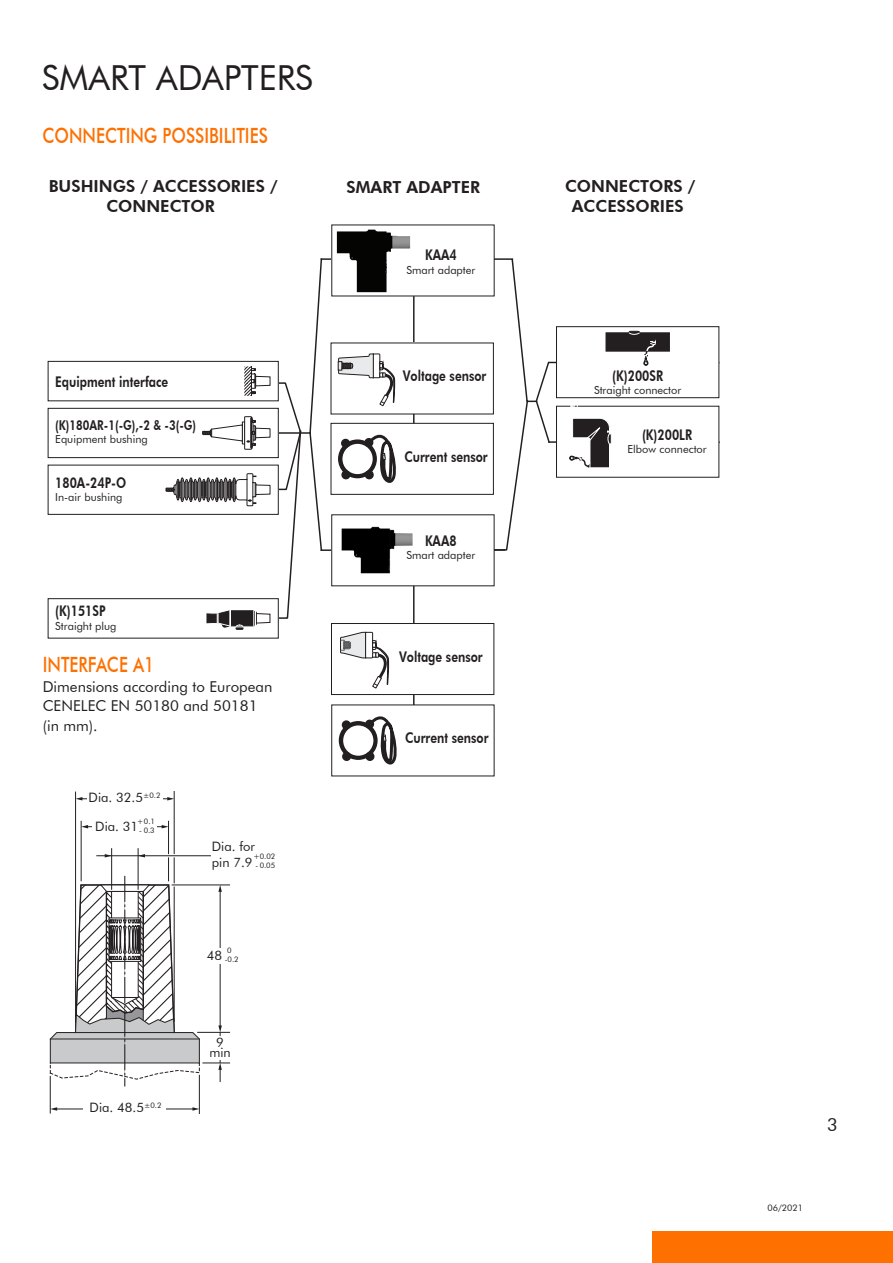
<style>
.page{position:relative;width:893px;height:1263px;background:#fff}
.page>*{position:absolute;margin:0;border:0;box-sizing:border-box;transform-origin:0 0}
.t1{font:34.5px "Futura ABT";color:#231f20}
.t2{font:500 21px "Futura BT";color:#fe7000;scale:.8 1}
.t3{font:18px "Futura ABT";color:#231f20}
.t4{font:800 16.65px/20px "Futura ABT";color:#231f20;text-align:center}
.t5{font:15px/19.5px "Futura ABT";color:#231f20}
.t6{font:800 14.7px "Futura ABT";color:#231f20;scale:.8 1}
.t7{font:800 13.5px "Futura ABT";color:#231f20;scale:.8 1}
.t8{font:13.05px/15.6px "Futura ABT";color:#231f20}
.t9{font:11.1px "Futura ABT";color:#231f20}
.t10{font:9px "Futura ABT";color:#231f20}
.t11{font:7.65px/9.1px "Futura ABT";color:#231f20}
</style>
<div class="page">
<div style="left:653px;top:1231px;width:240px;height:32px;background:#fe7000"></div>
<hr style="left:321px;top:258px;width:191px;height:2px;background:#231f20">
<div style="left:332px;top:225px;width:162px;height:71px;background:#fff"></div>
<hr style="left:321px;top:549px;width:183px;height:2px;background:#231f20">
<hr style="left:549px;top:362px;width:170px;height:1px;background:#231f20">
<hr style="left:549px;top:441px;width:170px;height:2px;background:#231f20">
<div style="left:556px;top:327px;width:163px;height:71px;background:#fff"></div>
<div style="left:556px;top:326px;width:163px;height:72px;border:1px solid #231f20"></div>
<div style="left:556px;top:406px;width:163px;height:71px;background:#fff"></div>
<div style="left:556px;top:406px;width:163px;height:72px;border:1px solid #231f20"></div>
<div style="left:332px;top:515px;width:162px;height:71px;background:#fff"></div>
<hr style="left:275px;top:432px;width:35px;height:2px;background:#231f20">
<div style="left:48px;top:408px;width:231px;height:50px;border:1px solid #231f20"></div>
<div style="left:48px;top:361px;width:231px;height:40px;border:1px solid #231f20"></div>
<div style="left:48px;top:465px;width:231px;height:50px;border:1px solid #231f20"></div>
<div style="left:331px;top:423px;width:163px;height:72px;border:1px solid #231f20"></div>
<hr style="left:413px;top:296px;width:2px;height:127px;background:#231f20">
<div style="left:331px;top:343px;width:162px;height:71px;background:#fff"></div>
<hr style="left:413px;top:586px;width:2px;height:119px;background:#231f20">
<div style="left:331px;top:623px;width:163px;height:71px;background:#fff"></div>
<div style="left:331px;top:623px;width:163px;height:72px;border:1px solid #231f20"></div>
<div style="left:48px;top:598px;width:231px;height:40px;border:1px solid #231f20"></div>
<svg style="left:166px;top:367px;width:136px;height:263px"></svg>
<img style="left:336px;top:229px;width:75px;height:64px">
<svg style="left:492px;top:259px;width:59px;height:292px"></svg>
<svg style="left:308px;top:258px;width:15px;height:293px"></svg>
<img style="left:341px;top:526px;width:72px;height:48px">
<svg style="left:605px;top:330px;width:65px;height:36px"></svg>
<svg style="left:569px;top:405px;width:43px;height:63px"></svg>
<svg style="left:337px;top:353px;width:60px;height:130px"></svg>
<div style="left:339px;top:721px;width:39px;height:39px;border:1px solid #231f20;border-radius:50%"></div>
<svg style="left:340px;top:632px;width:57px;height:133px"></svg>
<hr style="left:174px;top:791px;width:1px;height:231px;background:#231f20">
<hr style="left:81px;top:798px;width:88px;height:1px;background:#231f20">
<hr style="left:86px;top:826px;width:78px;height:1px;background:#231f20">
<hr style="left:168px;top:821px;width:1px;height:60px;background:#231f20">
<hr style="left:55px;top:1109px;width:140px;height:1px;background:#231f20">
<svg style="left:51px;top:1107px;width:6px;height:4px"></svg>
<svg style="left:192px;top:1107px;width:7px;height:4px"></svg>
<div style="left:84px;top:1095px;width:82px;height:20px;background:#fff"></div>
<svg style="left:76px;top:797px;width:6px;height:3px"></svg>
<svg style="left:167px;top:797px;width:7px;height:3px"></svg>
<div style="left:87px;top:790px;width:76px;height:16px;background:#fff"></div>
<svg style="left:82px;top:825px;width:6px;height:3px"></svg>
<svg style="left:162px;top:825px;width:6px;height:3px"></svg>
<hr style="left:151px;top:854px;width:57px;height:3px;background:#fff">
<svg style="left:139px;top:854px;width:12px;height:3px"></svg>
<div style="left:92px;top:818px;width:65px;height:16px;background:#fff"></div>
<hr style="left:50px;top:1076px;width:1px;height:37px;background:#231f20">
<hr style="left:199px;top:1075px;width:1px;height:39px;background:#231f20">
<hr style="left:75px;top:791px;width:1px;height:232px;background:#231f20">
<hr style="left:81px;top:821px;width:1px;height:60px;background:#231f20">
<hr style="left:111px;top:848px;width:1px;height:42px;background:#231f20">
<hr style="left:138px;top:848px;width:1px;height:42px;background:#231f20">
<hr style="left:96px;top:855px;width:115px;height:1px;background:#231f20">
<svg style="left:49px;top:876px;width:181px;height:210px"></svg>
<hr style="left:220px;top:1032px;width:1px;height:31px;background:#231f20">
<div style="left:204px;top:1036px;width:32px;height:23px;background:#fff"></div>
<p class="t1" style="left:42px;top:57px;width:273px">SMART ADAPTERS</p>
<p class="t2" style="left:43px;top:123px;width:283px">CONNECTING POSSIBILITIES</p>
<p class="t4" style="left:49px;top:176px;width:230px">BUSHINGS / ACCESSORIES /<br>CONNECTOR</p>
<p class="t4" style="left:347px;top:177px;width:135px">SMART ADAPTER</p>
<p class="t4" style="left:565px;top:176px;width:132px">CONNECTORS /<br>ACCESSORIES</p>
<p class="t6" style="left:55px;top:373px;width:143px">Equipment interface</p>
<p class="t7" style="left:55px;top:417px;width:178px">(K)180AR-1(-G),-2 &amp; -3(-G)</p>
<p class="t9" style="left:55px;top:432px;width:94px">Equipment bushing</p>
<p class="t6" style="left:55px;top:474px;width:90px">180A-24P-O</p>
<p class="t9" style="left:55px;top:490px;width:69px">In-air bushing</p>
<p class="t6" style="left:55px;top:602px;width:64px">(K)151SP</p>
<p class="t9" style="left:55px;top:619px;width:63px">Straight plug</p>
<p class="t2" style="left:43px;top:652px;width:141px">INTERFACE A1</p>
<p class="t5" style="left:43px;top:676px;width:231px">Dimensions according to European<br>CENELEC EN 50180 and 50181 (in mm).</p>
<p class="t8" style="left:89px;top:790px;width:73px">Dia. 32.5<sup>±0.2</sup></p>
<p class="t8" style="left:95px;top:818px;width:44px">Dia. 31</p>
<p class="t11" style="left:137px;top:817px;width:19px">+0.1</p>
<p class="t11" style="left:139px;top:826px;width:17px">- 0.3</p>
<p class="t8" style="left:90px;top:1099px;width:73px">Dia. 48.5<sup>±0.2</sup></p>
<p class="t8" style="left:212px;top:839px;width:45px">Dia. for pin 7.9</p>
<p class="t11" style="left:253px;top:852px;width:23px">+0.02</p>
<p class="t11" style="left:256px;top:861px;width:21px">- 0.05</p>
<p class="t8" style="left:207px;top:947px;width:17px">48</p>
<p class="t11" style="left:225px;top:946px;width:15px">0 -0.2</p>
<p class="t8" style="left:209px;top:1037px;width:23px;line-height:10.4px;text-align:center">9 min</p>
<p class="t6" style="left:425px;top:246px;width:41px">KAA4</p>
<p class="t9" style="left:406px;top:263px;width:70px">Smart adapter</p>
<p class="t6" style="left:403px;top:367px;width:106px">Voltage sensor</p>
<p class="t6" style="left:404px;top:447px;width:106px">Current sensor</p>
<p class="t6" style="left:425px;top:532px;width:41px">KAA8</p>
<p class="t9" style="left:406px;top:548px;width:70px">Smart adapter</p>
<p class="t6" style="left:399px;top:648px;width:106px">Voltage sensor</p>
<p class="t6" style="left:405px;top:729px;width:106px">Current sensor</p>
<p class="t6" style="left:612px;top:366px;width:65px">(K)200SR</p>
<p class="t9" style="left:594px;top:383px;width:89px">Straight connector</p>
<p class="t6" style="left:642px;top:426px;width:64px">(K)200LR</p>
<p class="t9" style="left:627px;top:443px;width:81px">Elbow connector</p>
<p class="t3" style="left:827px;top:1114px;width:12px">3</p>
<p class="t10" style="left:767px;top:1202px;width:37px">06/2021</p>
</div>
